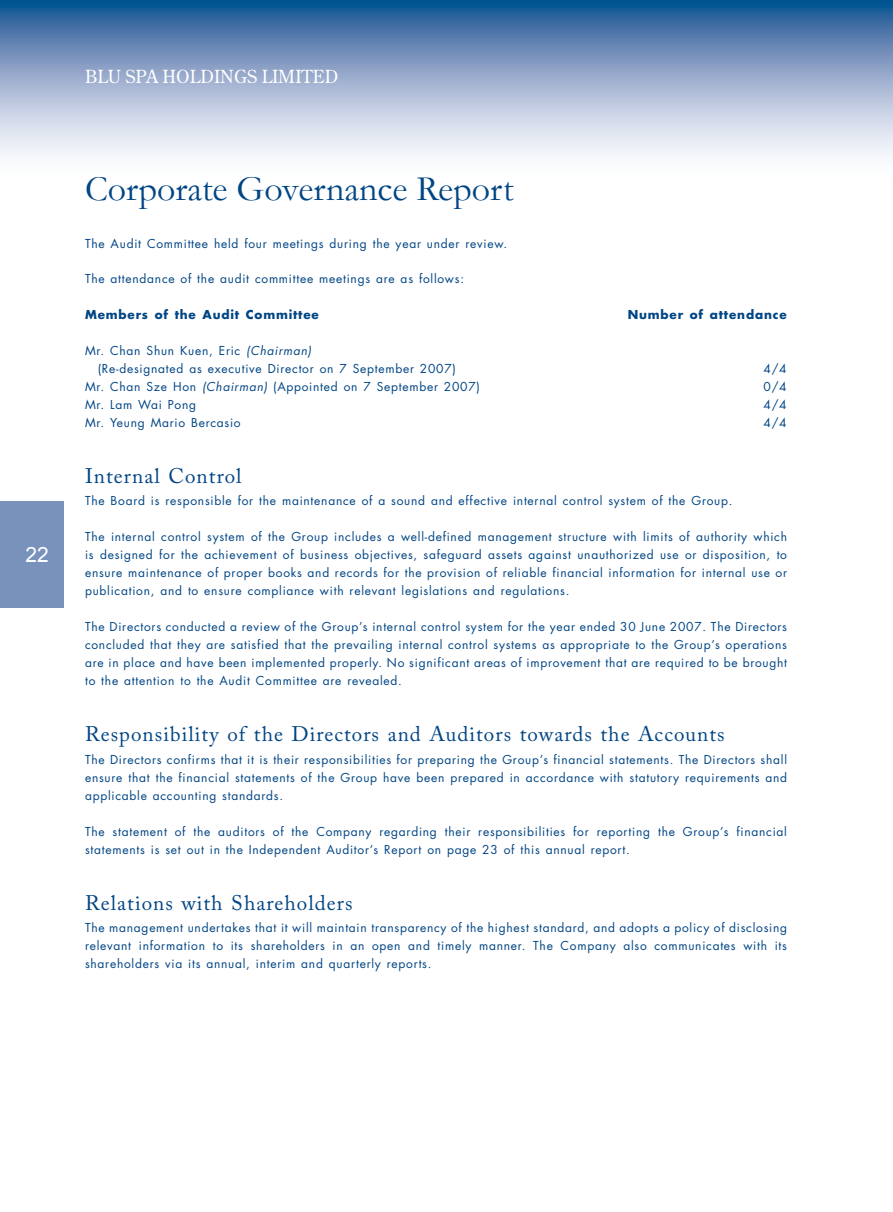
<style>
.page{position:relative;width:893px;height:1212px;background:#fff}
.page>*{position:absolute;margin:0;border:0;box-sizing:border-box;transform-origin:0 0}
.t1{font:36px "Garamond";color:#004584}
.t2{font:21px "Adobe Caslon Pro";letter-spacing:.05em;color:#004584}
.t3{font:21px "Arial";color:#fff}
.t4{font:18px "Century Old Style Std";color:#fff}
.t5{font:12px/18px "Futura Std";letter-spacing:.06em;color:#004584;text-align:justify}
.t6{font:700 12px "Futura Std";letter-spacing:.07em;color:#004584}
.s1{font-style:italic}
</style>
<div class="page">
<svg style="left:0;top:0;width:893px;height:157px;background:#92aacb"></svg>
<div style="left:0;top:502px;width:64px;height:106px;background:#7992bc"></div>
<p class="t4" style="left:85px;top:65px;width:255px">BLU SPA HOLDINGS LIMITED</p>
<p class="t3" style="left:26px;top:541px;width:25px">22</p>
<p class="t1" style="left:85px;top:164px;width:430px">Corporate Governance Report</p>
<p class="t5" style="left:85px;top:235px;width:424px">The Audit Committee held four meetings during the year under review.</p>
<p class="t5" style="left:85px;top:269px;width:380px">The attendance of the audit committee meetings are as follows:</p>
<p class="t6" style="left:85px;top:306px;width:235px">Members of the Audit Committee</p>
<p class="t6" style="left:628px;top:306px;width:160px">Number of attendance</p>
<p class="t5" style="left:98px;top:341px;width:360px;text-indent:-13px">Mr. Chan Shun Kuen, Eric <span class="s1">(Chairman)<br></span>(Re-designated as executive Director on 7 September 2007)</p>
<p class="t5" style="left:764px;top:359px;width:25px">4/4</p>
<p class="t5" style="left:85px;top:377px;width:396px">Mr. Chan Sze Hon <span class="s1">(Chairman)</span> (Appointed on 7 September 2007)</p>
<p class="t5" style="left:764px;top:377px;width:25px">0/4</p>
<p class="t5" style="left:85px;top:395px;width:113px">Mr. Lam Wai Pong</p>
<p class="t5" style="left:764px;top:395px;width:25px">4/4</p>
<p class="t5" style="left:85px;top:413px;width:157px">Mr. Yeung Mario Bercasio</p>
<p class="t5" style="left:764px;top:413px;width:25px">4/4</p>
<p class="t2" style="left:85px;top:463px;width:158px">Internal Control</p>
<p class="t5" style="left:85px;top:492px;width:649px">The Board is responsible for the maintenance of a sound and effective internal control system of the Group.</p>
<p class="t5" style="left:85px;top:528px;width:704px">The internal control system of the Group includes a well-defined management structure with limits of authority which is designed for the achievement of business objectives, safeguard assets against unauthorized use or disposition, to ensure maintenance of proper books and records for the provision of reliable financial information for internal use or publication, and to ensure compliance with relevant legislations and regulations.</p>
<p class="t5" style="left:85px;top:618px;width:704px">The Directors conducted a review of the Group’s internal control system for the year ended 30 June 2007. The Directors concluded that they are satisfied that the prevailing internal control systems as appropriate to the Group’s operations are in place and have been implemented properly. No significant areas of improvement that are required to be brought to the attention to the Audit Committee are revealed.</p>
<p class="t2" style="left:85px;top:722px;width:641px">Responsibility of the Directors and Auditors towards the Accounts</p>
<p class="t5" style="left:85px;top:750px;width:704px">The Directors confirms that it is their responsibilities for preparing the Group’s financial statements. The Directors shall ensure that the financial statements of the Group have been prepared in accordance with statutory requirements and applicable accounting standards.</p>
<p class="t5" style="left:85px;top:822px;width:703px">The statement of the auditors of the Company regarding their responsibilities for reporting the Group’s financial statements is set out in the Independent Auditor’s Report on page 23 of this annual report.</p>
<p class="t2" style="left:85px;top:890px;width:269px">Relations with Shareholders</p>
<p class="t5" style="left:85px;top:919px;width:704px">The management undertakes that it will maintain transparency of the highest standard, and adopts a policy of disclosing relevant information to its shareholders in an open and timely manner. The Company also communicates with its shareholders via its annual, interim and quarterly reports.</p>
</div>
